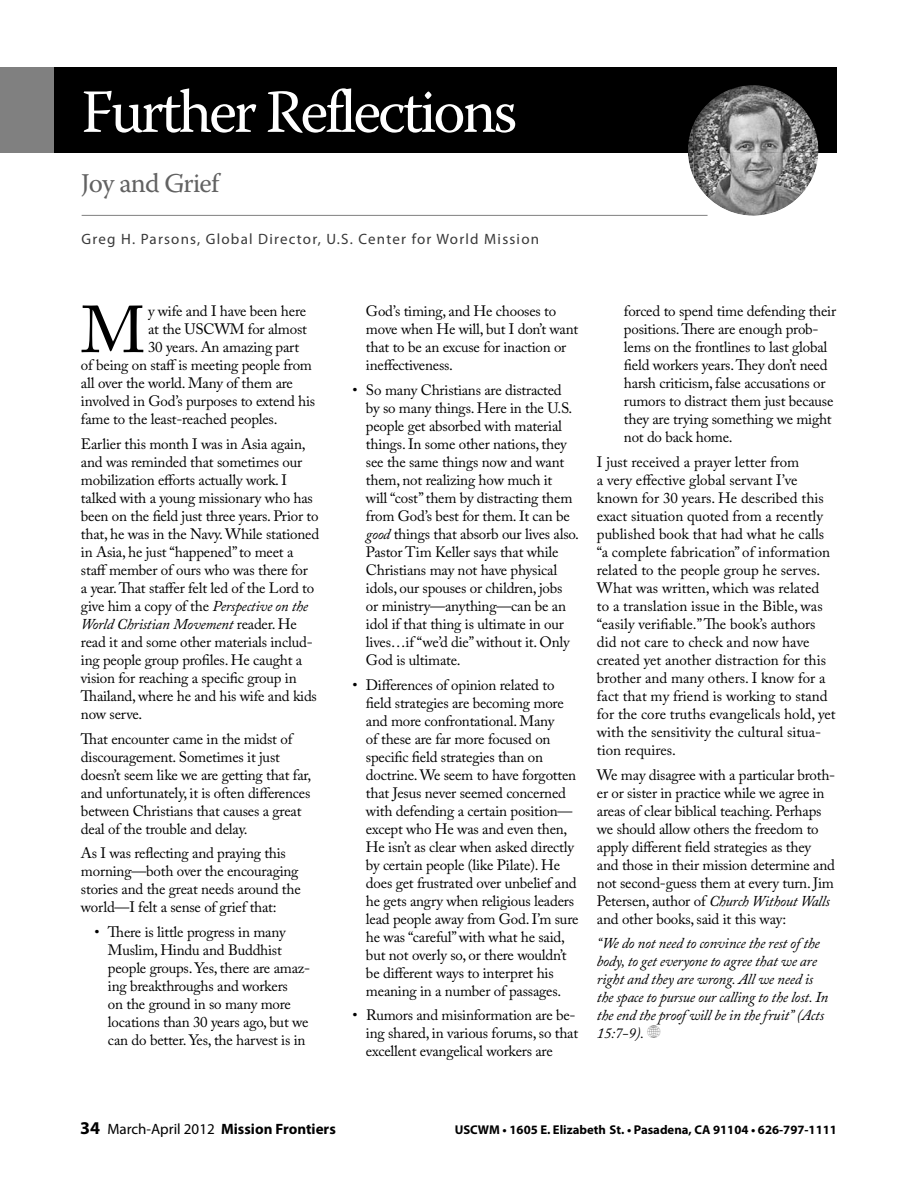
<style>
.page{position:relative;width:918px;height:1188px;background:#fff}
.page>*{position:absolute;margin:0;border:0;box-sizing:border-box;transform-origin:0 0}
.t1{font:65.7px "Adobe Caslon Pro";color:#000}
.t2{font:61.2px "Warnock Pro";letter-spacing:-.05em;color:#fff}
.t3{font:27px "Warnock Pro";letter-spacing:-.03em;color:#626262}
.t4{font:15px/18px "Adobe Caslon Pro";letter-spacing:-.015em;color:#000}
.t5{font:italic 15px/18px "Adobe Caslon Pro";letter-spacing:-.015em;color:#000}
.t6{font:15px "Myriad Pro";letter-spacing:.08em;color:#393939}
.t7{font:700 15px "Myriad Pro";color:#000}
.t8{font:700 12.75px "Myriad Pro";color:#000}
.s1{font-style:italic}
.s2{font-size:18px}
.s3{font-weight:400}
</style>
<div class="page">
<div style="left:0;top:67px;width:58px;height:86px;background:#808080"></div>
<div style="left:54px;top:67px;width:783px;height:86px;background:#000"></div>
<img style="left:688px;top:123px;width:131px;height:55px">
<img style="left:693px;top:85px;width:119px;height:131px">
<hr style="left:82px;top:215px;width:626px;height:1px;background:#808080">
<h2 class="t2" style="left:81px;top:88px;width:437px">Further Reflections</h2>
<h3 class="t3" style="left:81px;top:173px;width:139px">Joy and Grief</h3>
<p class="t6" style="left:82px;top:233px;width:459px">Greg H. Parsons, Global Director, U.S. Center for World Mission</p>
<h1 class="t1" style="left:81px;top:305px;width:66px">M</h1>
<p class="t4" style="left:148px;top:304px;width:160px">y wife and I have been here</p>
<p class="t4" style="left:148px;top:322px;width:160px">at the USCWM for almost</p>
<p class="t4" style="left:148px;top:340px;width:153px">30 years. An amazing part</p>
<p class="t4" style="left:81px;top:358px;width:233px">of being on staff is meeting people from</p>
<p class="t4" style="left:81px;top:376px;width:213px">all over the world. Many of them are</p>
<p class="t4" style="left:81px;top:394px;width:236px">involved in God’s purposes to extend his</p>
<p class="t4" style="left:81px;top:412px;width:198px">fame to the least-reached peoples.</p>
<p class="t4" style="left:81px;top:436px;width:240px">Earlier this month I was in Asia again, and was reminded that sometimes our mobilization efforts actually work. I talked with a young missionary who has been on the field just three years. Prior to that, he was in the Navy. While stationed in Asia, he just “happened” to meet a staff member of ours who was there for<br>a year. That staffer felt led of the Lord to give him a copy of the <span class="s1">Perspective on the World Christian Movement</span> reader. He read it and some other materials includ&shy;ing people group profiles. He caught a vision for reaching a specific group in Thailand, where he and his wife and kids now serve.</p>
<p class="t4" style="left:81px;top:731px;width:232px">That encounter came in the midst of discouragement. Sometimes it just doesn’t seem like we are getting that far, and unfortunately, it is often differences between Christians that causes a great deal of the trouble and delay.</p>
<p class="t4" style="left:81px;top:846px;width:221px">As I was reflecting and praying this morning—both over the encouraging stories and the great needs around the world—I felt a sense of grief that:</p>
<p class="t4" style="left:108px;top:925px;width:204px;text-indent:-14px">• There is little progress in many<br>Muslim, Hindu and Buddhist people groups. Yes, there are amaz&shy;ing breakthroughs and workers<br>on the ground in so many more locations than 30 years ago, but we can do better. Yes, the harvest is in</p>
<p class="t4" style="left:366px;top:304px;width:214px">God’s timing, and He chooses to move when He will, but I don’t want that to be an excuse for inaction or ineffectiveness.</p>
<p class="t4" style="left:366px;top:382px;width:215px;text-indent:-14px">• So many Christians are distracted by so many things. Here in the U.S. people get absorbed with material things. In some other nations, they see the same things now and want them, not realizing how much it<br>will “cost” them by distracting them from God’s best for them. It can be <span class="s1">good</span> things that absorb our lives also.<br>Pastor Tim Keller says that while Christians may not have physical idols, our spouses or children, jobs<br>or ministry—anything—can be an idol if that thing is ultimate in our lives…if “we’d die” without it. Only God is ultimate.</p>
<p class="t4" style="left:366px;top:677px;width:214px;text-indent:-14px">• Differences of opinion related to field strategies are becoming more and more confrontational. Many<br>of these are far more focused on specific field strategies than on doctrine. We seem to have forgotten that Jesus never seemed concerned with defending a certain position— except who He was and even then, He isn’t as clear when asked directly by certain people (like Pilate). He does get frustrated over unbelief and he gets angry when religious leaders lead people away from God. I’m sure he was “careful” with what he said, but not overly so, or there wouldn’t be different ways to interpret his meaning in a number of passages.</p>
<p class="t4" style="left:366px;top:1008px;width:214px;text-indent:-14px">• Rumors and misinformation are be&shy;ing shared, in various forums, so that excellent evangelical workers are</p>
<p class="t4" style="left:624px;top:304px;width:214px">forced to spend time defending their positions. There are enough prob&shy;lems on the frontlines to last global field workers years. They don’t need harsh criticism, false accusations or rumors to distract them just because they are trying something we might not do back home.</p>
<p class="t4" style="left:597px;top:454px;width:240px">I just received a prayer letter from<br>a very effective global servant I’ve known for 30 years. He described this exact situation quoted from a recently published book that had what he calls “a complete fabrication” of information related to the people group he serves.<br>What was written, which was related<br>to a translation issue in the Bible, was “easily verifiable.” The book’s authors did not care to check and now have created yet another distraction for this brother and many others. I know for a fact that my friend is working to stand for the core truths evangelicals hold, yet with the sensitivity the cultural situa&shy;tion requires.</p>
<p class="t4" style="left:597px;top:767px;width:240px">We may disagree with a particular broth&shy;er or sister in practice while we agree in areas of clear biblical teaching. Perhaps we should allow others the freedom to apply different field strategies as they and those in their mission determine and not second-guess them at every turn. Jim Petersen, author of <span class="s1">Church Without Walls </span>and other books, said it this way:</p>
<p class="t5" style="left:597px;top:936px;width:233px">“We do not need to convince the rest of the body, to get everyone to agree that we are right and they are wrong. All we need is the space to pursue our calling to the lost. In the end the proof will be in the fruit” (Acts 15:7-9).</p>
<p class="t7" style="left:80px;top:1123px;width:257px"><span class="s2">34</span> <span class="s3">March-April 2012</span> Mission Frontiers</p>
<p class="t8" style="left:455px;top:1125px;width:384px">USCWM • 1605 E. Elizabeth St. • Pasadena, CA 91104 • 626-797-1111</p>
</div>
